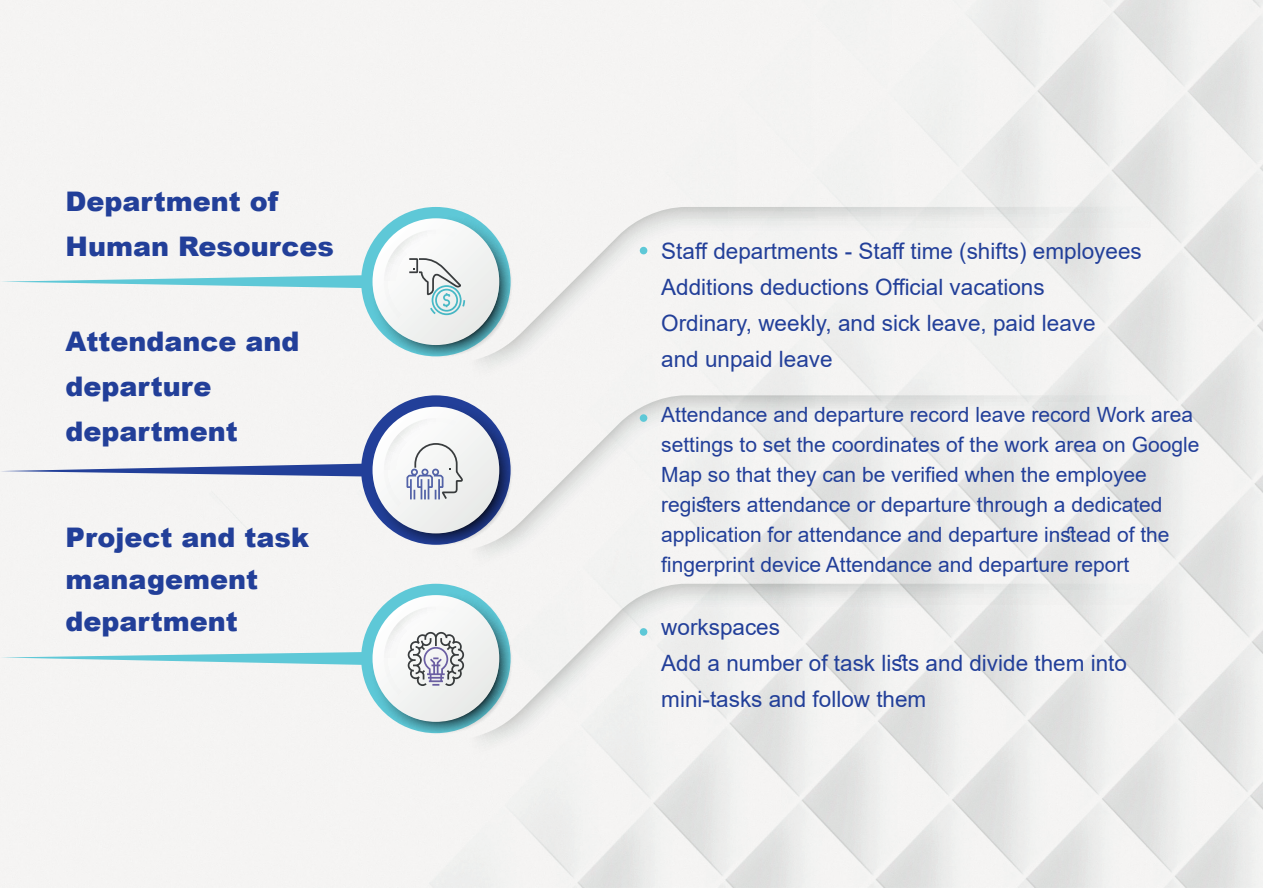
<style>
.page{position:relative;width:1263px;height:893px;background:#fff}
.page>*{position:absolute;margin:0;border:0;box-sizing:border-box;transform-origin:0 0}
.t1{font:900 27px/45px "Arial";color:#223f99}
.t2{font:22.5px/36px "Arial";color:#223f99}
.t3{font:21px/30px "Arial";color:#223f99}
</style>
<div class="page">
<img style="left:0;top:0;width:1263px;height:888px">
<svg style="left:467px;top:207px;width:692px;height:181px"></svg>
<svg style="left:467px;top:395px;width:692px;height:181px"></svg>
<svg style="left:467px;top:584px;width:692px;height:181px"></svg>
<svg style="left:365px;top:211px;width:149px;height:148px"></svg>
<svg style="left:365px;top:587px;width:149px;height:149px"></svg>
<svg style="left:365px;top:399px;width:149px;height:148px"></svg>
<div style="left:640px;top:247px;width:7px;height:7px;background:#5ec8d7;border-radius:50%"></div>
<div style="left:640px;top:414px;width:7px;height:8px;background:#5ec8d7;border-radius:50%"></div>
<div style="left:640px;top:628px;width:7px;height:8px;background:#5ec8d7;border-radius:50%"></div>
<p class="t1" style="left:66px;top:178px;width:270px">Department of<br>Human Resources</p>
<p class="t1" style="left:66px;top:318px;width:236px">Attendance and departure department</p>
<p class="t1" style="left:66px;top:516px;width:245px;line-height:42px">Project and task management department</p>
<p class="t2" style="left:661px;top:233px;width:482px">Staff departments - Staff time (shifts) employees Additions deductions Official vacations<br>Ordinary, weekly, and sick leave, paid leave<br>and unpaid leave</p>
<p class="t3" style="left:661px;top:399px;width:540px">Attendance and departure record leave record Work area settings to set the coordinates of the work area on Google Map so that they can be verified when the employee registers attendance or departure through a dedicated application for attendance and departure instead of the fingerprint device Attendance and departure report</p>
<p class="t2" style="left:661px;top:609px;width:467px">workspaces<br>Add a number of task lists and divide them into mini-tasks and follow them</p>
</div>
